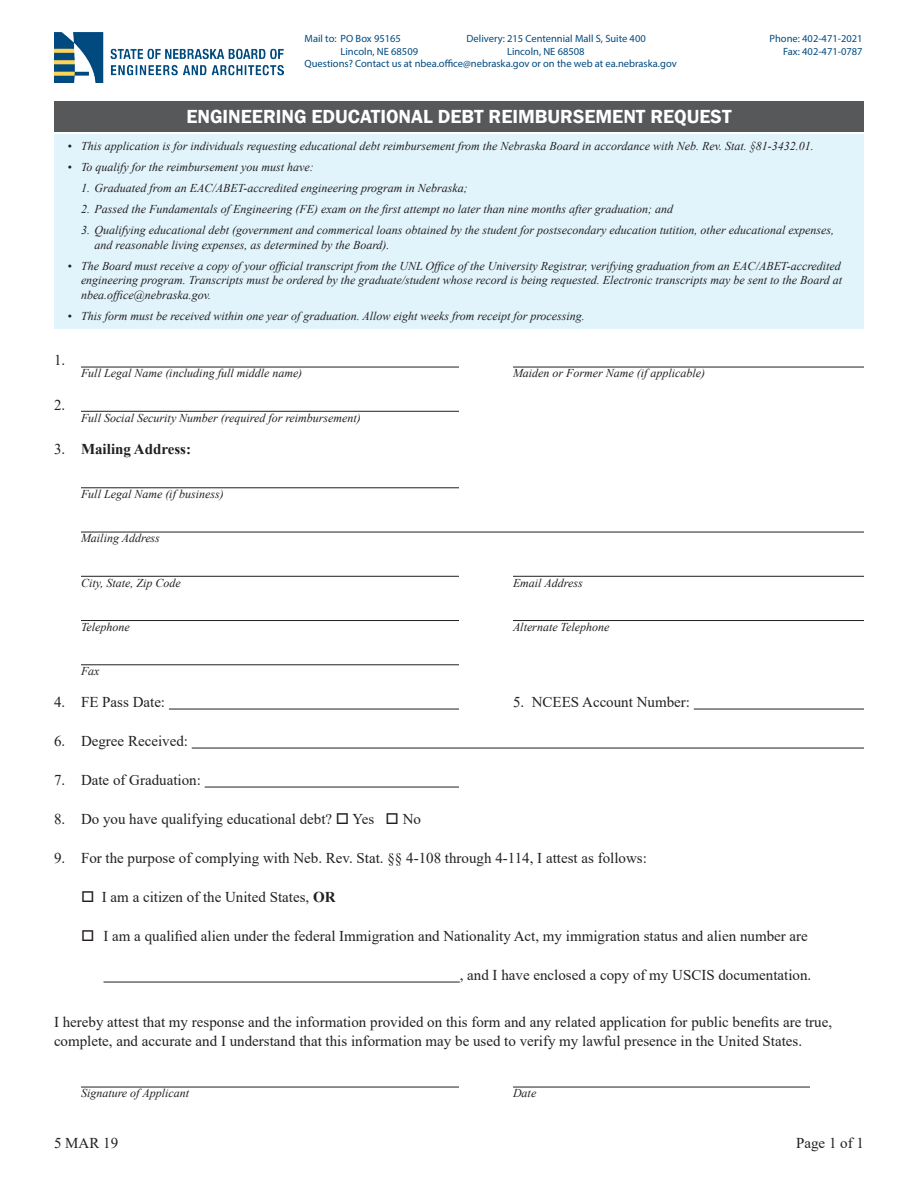
<style>
.page{position:relative;width:918px;height:1188px;background:#fff}
.page>*{position:absolute;margin:0;border:0;box-sizing:border-box;transform-origin:0 0}
.Main_Heading{font:600 19.5px "Franklin Gothic";color:#fff}
.Data_Entry_Line{font:15px/19.5px "Times New Roman";color:#231f20}
.Data_Entry_Line-2{font:700 15px "Times New Roman";color:#231f20}
.Data_Entry_Instructi{font:italic 12px/14.4px "Times New Roman";color:#231f20}
.t1{font:10.5px "Myriad Pro";color:#004a7f}
.s1{font-weight:400}
.s2{font-weight:700}
</style>
<div class="page">
<img style="left:54px;top:33px;width:229px;height:50px">
<div style="left:54px;top:101px;width:810px;height:31px;background:#57585a"></div>
<div style="left:54px;top:134px;width:810px;height:25px;background:#e1f4fc"></div>
<div style="left:54px;top:156px;width:810px;height:24px;background:#e1f4fc"></div>
<div style="left:54px;top:177px;width:810px;height:24px;background:#e1f4fc"></div>
<div style="left:54px;top:198px;width:810px;height:24px;background:#e1f4fc"></div>
<div style="left:54px;top:219px;width:810px;height:39px;background:#e1f4fc"></div>
<div style="left:54px;top:255px;width:810px;height:53px;background:#e1f4fc"></div>
<div style="left:54px;top:305px;width:810px;height:24px;background:#e1f4fc"></div>
<hr style="left:81px;top:367px;width:378px;height:1px;background:#231f20">
<hr style="left:513px;top:367px;width:351px;height:1px;background:#231f20">
<hr style="left:81px;top:411px;width:378px;height:1px;background:#231f20">
<hr style="left:81px;top:487px;width:378px;height:1px;background:#231f20">
<hr style="left:81px;top:532px;width:783px;height:1px;background:#231f20">
<hr style="left:81px;top:576px;width:378px;height:1px;background:#231f20">
<hr style="left:513px;top:576px;width:351px;height:1px;background:#231f20">
<hr style="left:81px;top:620px;width:378px;height:1px;background:#231f20">
<hr style="left:513px;top:620px;width:351px;height:1px;background:#231f20">
<hr style="left:81px;top:664px;width:378px;height:1px;background:#231f20">
<hr style="left:169px;top:709px;width:290px;height:1px;background:#231f20">
<hr style="left:694px;top:709px;width:170px;height:1px;background:#231f20">
<hr style="left:192px;top:748px;width:672px;height:1px;background:#231f20">
<hr style="left:205px;top:787px;width:254px;height:1px;background:#231f20">
<hr style="left:104px;top:982px;width:356px;height:1px;background:#231f20">
<hr style="left:81px;top:1087px;width:378px;height:1px;background:#231f20">
<hr style="left:513px;top:1087px;width:297px;height:1px;background:#231f20">
<p class="t1" style="left:305px;top:32px;width:98px">Mail to: PO Box 95165</p>
<p class="t1" style="left:467px;top:32px;width:181px">Delivery: 215 Centennial Mall S, Suite 400</p>
<p class="t1" style="left:770px;top:32px;width:94px">Phone: 402-471-2021</p>
<p class="t1" style="left:341px;top:45px;width:79px">Lincoln, NE 68509</p>
<p class="t1" style="left:507px;top:45px;width:79px">Lincoln, NE 68508</p>
<p class="t1" style="left:783px;top:45px;width:81px">Fax: 402-471-0787</p>
<p class="t1" style="left:305px;top:57px;width:374px">Questions? Contact us at nbea.office@nebraska.gov or on the web at ea.nebraska.gov</p>
<p class="Main_Heading" style="left:186px;top:105px;width:547px">ENGINEERING EDUCATIONAL DEBT REIMBURSEMENT REQUEST</p>
<p class="Data_Entry_Instructi" style="left:68px;top:138px;width:748px">• This application is for individuals requesting educational debt reimbursement from the Nebraska Board in accordance with Neb. Rev. Stat. §81-3432.01.</p>
<p class="Data_Entry_Instructi" style="left:68px;top:159px;width:248px">• To qualify for the reimbursement you must have:</p>
<p class="Data_Entry_Instructi" style="left:81px;top:180px;width:388px">1. Graduated from an EAC/ABET-accredited engineering program in Nebraska;</p>
<p class="Data_Entry_Instructi" style="left:81px;top:202px;width:594px">2. Passed the Fundamentals of Engineering (FE) exam on the first attempt no later than nine months after graduation; and</p>
<p class="Data_Entry_Instructi" style="left:94px;top:223px;width:741px;text-indent:-14px">3. Qualifying educational debt (government and commerical loans obtained by the student for postsecondary education tutition, other educational expenses, and reasonable living expenses, as determined by the Board).</p>
<p class="Data_Entry_Instructi" style="left:81px;top:258px;width:763px;text-align:justify;text-indent:-14px">• The Board must receive a copy of your official transcript from the UNL Office of the University Registrar, verifying graduation from an EAC/ABET-accredited engineering program. Transcripts must be ordered by the graduate/student whose record is being requested. Electronic transcripts may be sent to the Board at nbea.office@nebraska.gov.</p>
<p class="Data_Entry_Instructi" style="left:68px;top:308px;width:519px">• This form must be received within one year of graduation. Allow eight weeks from receipt for processing.</p>
<p class="Data_Entry_Line" style="left:54px;top:350px;width:13px">1.</p>
<p class="Data_Entry_Line" style="left:54px;top:394px;width:13px">2.</p>
<p class="Data_Entry_Instructi" style="left:81px;top:366px;width:223px">Full Legal Name (including full middle name)</p>
<p class="Data_Entry_Instructi" style="left:513px;top:366px;width:194px">Maiden or Former Name (if applicable)</p>
<p class="Data_Entry_Instructi" style="left:81px;top:410px;width:281px">Full Social Security Number (required for reimbursement)</p>
<p class="Data_Entry_Line-2" style="left:54px;top:438px;width:139px"><span class="s1">3.</span> Mailing Address:</p>
<p class="Data_Entry_Instructi" style="left:81px;top:487px;width:144px">Full Legal Name (if business)</p>
<p class="Data_Entry_Instructi" style="left:81px;top:531px;width:80px">Mailing Address</p>
<p class="Data_Entry_Instructi" style="left:81px;top:575px;width:101px">City, State, Zip Code</p>
<p class="Data_Entry_Instructi" style="left:513px;top:575px;width:71px">Email Address</p>
<p class="Data_Entry_Instructi" style="left:81px;top:619px;width:50px">Telephone</p>
<p class="Data_Entry_Instructi" style="left:513px;top:619px;width:98px">Alternate Telephone</p>
<p class="Data_Entry_Instructi" style="left:81px;top:664px;width:20px">Fax</p>
<p class="Data_Entry_Line" style="left:54px;top:692px;width:113px">4. FE Pass Date:</p>
<p class="Data_Entry_Line" style="left:513px;top:692px;width:179px">5. NCEES Account Number:</p>
<p class="Data_Entry_Line" style="left:54px;top:731px;width:136px">6. Degree Received:</p>
<p class="Data_Entry_Line" style="left:54px;top:770px;width:148px">7. Date of Graduation:</p>
<p class="Data_Entry_Line" style="left:54px;top:809px;width:368px">8. Do you have qualifying educational debt? □ Yes □ No</p>
<p class="Data_Entry_Line" style="left:54px;top:848px;width:594px">9. For the purpose of complying with Neb. Rev. Stat. §§ 4-108 through 4-114, I attest as follows:</p>
<p class="Data_Entry_Line" style="left:81px;top:887px;width:256px">□ I am a citizen of the United States, <span class="s2">OR</span></p>
<p class="Data_Entry_Line" style="left:81px;top:926px;width:728px">□ I am a qualified alien under the federal Immigration and Nationality Act, my immigration status and alien number are</p>
<p class="Data_Entry_Line" style="left:460px;top:965px;width:353px">, and I have enclosed a copy of my USCIS documentation.</p>
<p class="Data_Entry_Line" style="left:54px;top:1012px;width:780px">I hereby attest that my response and the information provided on this form and any related application for public benefits are true, complete, and accurate and I understand that this information may be used to verify my lawful presence in the United States.</p>
<p class="Data_Entry_Instructi" style="left:81px;top:1086px;width:110px">Signature of Applicant</p>
<p class="Data_Entry_Instructi" style="left:513px;top:1086px;width:25px">Date</p>
<p class="Data_Entry_Line" style="left:54px;top:1132px;width:66px">5 MAR 19</p>
<p class="Data_Entry_Line" style="left:796px;top:1132px;width:69px">Page 1 of 1</p>
</div>
